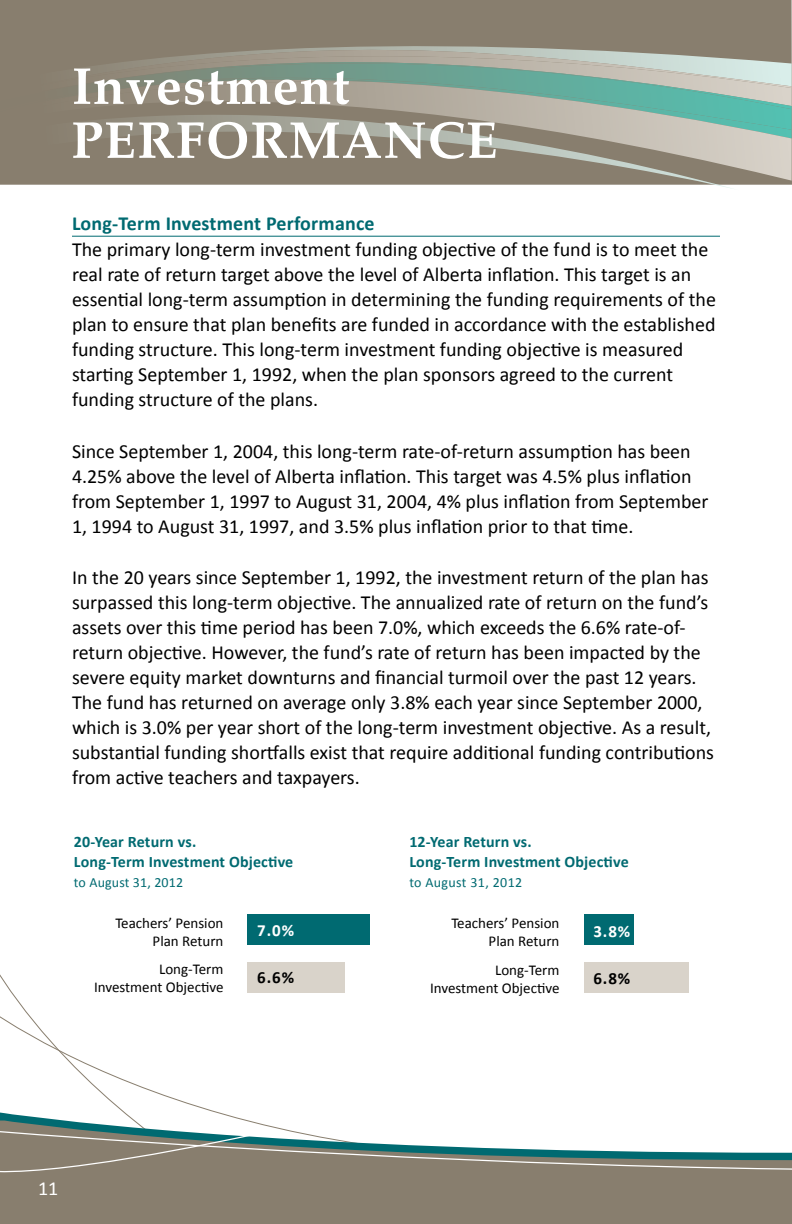
<style>
.page{position:relative;width:792px;height:1224px;background:#fff}
.page>*{position:absolute;margin:0;border:0;box-sizing:border-box;transform-origin:0 0}
.t1{font:700 52px/54px "Palatino";letter-spacing:.02em;color:#fff}
.t2{font:20px/25px "Calibri";color:#000}
.t3{font:700 20px "Calibri";letter-spacing:.01em;color:#006a71}
.t4{font:20px "Calibri";color:#fff}
.t5{font:700 17px "Calibri";color:#fff}
.t6{font:700 17px "Calibri";color:#000}
.t7{font:700 16px/20px "Calibri";letter-spacing:.01em;color:#006a71}
.t8{font:15px/18px "Calibri";color:#000;text-align:right}
.t9{font:14px "Calibri";letter-spacing:.01em;color:#006a71}
</style>
<div class="page">
<svg style="left:0;top:980px;width:248px;height:130px"></svg>
<hr style="left:72px;top:236px;width:648px;height:1px;background:#006a71">
<div style="left:0;top:0;width:792px;height:185px;background:#887e6e"></div>
<svg style="left:0;top:181px;width:739px;height:8px"></svg>
<svg style="left:292px;top:44px;width:500px;height:137px"></svg>
<svg style="left:119px;top:49px;width:673px;height:27px"></svg>
<svg style="left:104px;top:76px;width:688px;height:62px"></svg>
<div style="left:248px;top:914px;width:122px;height:31px;background:#006a71"></div>
<div style="left:248px;top:962px;width:97px;height:31px;background:#d9d3ca"></div>
<div style="left:584px;top:915px;width:50px;height:30px;background:#006a71"></div>
<div style="left:584px;top:962px;width:105px;height:31px;background:#d9d3ca"></div>
<svg style="left:0;top:1119px;width:792px;height:105px"></svg>
<svg style="left:0;top:1133px;width:253px;height:51px;background:#878376"></svg>
<h1 class="t1" style="left:72px;top:58px;width:312px">INVESTMENT<br>PERFORMANC</h1>
<h1 class="t1" style="left:466px;top:112px;width:33px">E</h1>
<p class="t3" style="left:72px;top:211px;width:304px">Long-Term Investment Performance</p>
<p class="t2" style="left:72px;top:236px;width:645px">The primary long-term investment funding objective of the fund is to meet the real rate of return target above the level of Alberta inflation. This target is an essential long-term assumption in determining the funding requirements of the plan to ensure that plan benefits are funded in accordance with the established funding structure. This long-term investment funding objective is measured starting September 1, 1992, when the plan sponsors agreed to the current funding structure of the plans.</p>
<p class="t2" style="left:72px;top:438px;width:638px">Since September 1, 2004, this long-term rate-of-return assumption has been 4.25% above the level of Alberta inflation. This target was 4.5% plus inflation from September 1, 1997 to August 31, 2004, 4% plus inflation from September 1, 1994 to August 31, 1997, and 3.5% plus inflation prior to that time.</p>
<p class="t2" style="left:72px;top:564px;width:644px">In the 20 years since September 1, 1992, the investment return of the plan has surpassed this long-term objective. The annualized rate of return on the fund’s assets over this time period has been 7.0%, which exceeds the 6.6% rate-of&shy;return objective. However, the fund’s rate of return has been impacted by the severe equity market downturns and financial turmoil over the past 12 years.<br>The fund has returned on average only 3.8% each year since September 2000, which is 3.0% per year short of the long-term investment objective. As a result, substantial funding shortfalls exist that require additional funding contributions from active teachers and taxpayers.</p>
<p class="t7" style="left:74px;top:831px;width:221px">20-Year Return vs.<br>Long-Term Investment Objective</p>
<p class="t9" style="left:74px;top:874px;width:111px">to August 31, 2012</p>
<p class="t5" style="left:257px;top:920px;width:38px">7.0%</p>
<p class="t8" style="left:115px;top:913px;width:110px">Teachers’ Pension<br>Plan Return</p>
<p class="t8" style="left:94px;top:960px;width:131px">Long-Term<br>Investment Objective</p>
<p class="t6" style="left:257px;top:967px;width:38px">6.6%</p>
<p class="t7" style="left:409px;top:831px;width:221px">12-Year Return vs.<br>Long-Term Investment Objective</p>
<p class="t9" style="left:409px;top:874px;width:114px">to August 31, 2012</p>
<p class="t5" style="left:593px;top:920px;width:38px">3.8%</p>
<p class="t6" style="left:593px;top:967px;width:38px">6.8%</p>
<p class="t8" style="left:451px;top:914px;width:110px">Teachers’ Pension<br>Plan Return</p>
<p class="t8" style="left:430px;top:960px;width:131px">Long-Term<br>Investment Objective</p>
<p class="t4" style="left:38px;top:1176px;width:22px">11</p>
</div>
